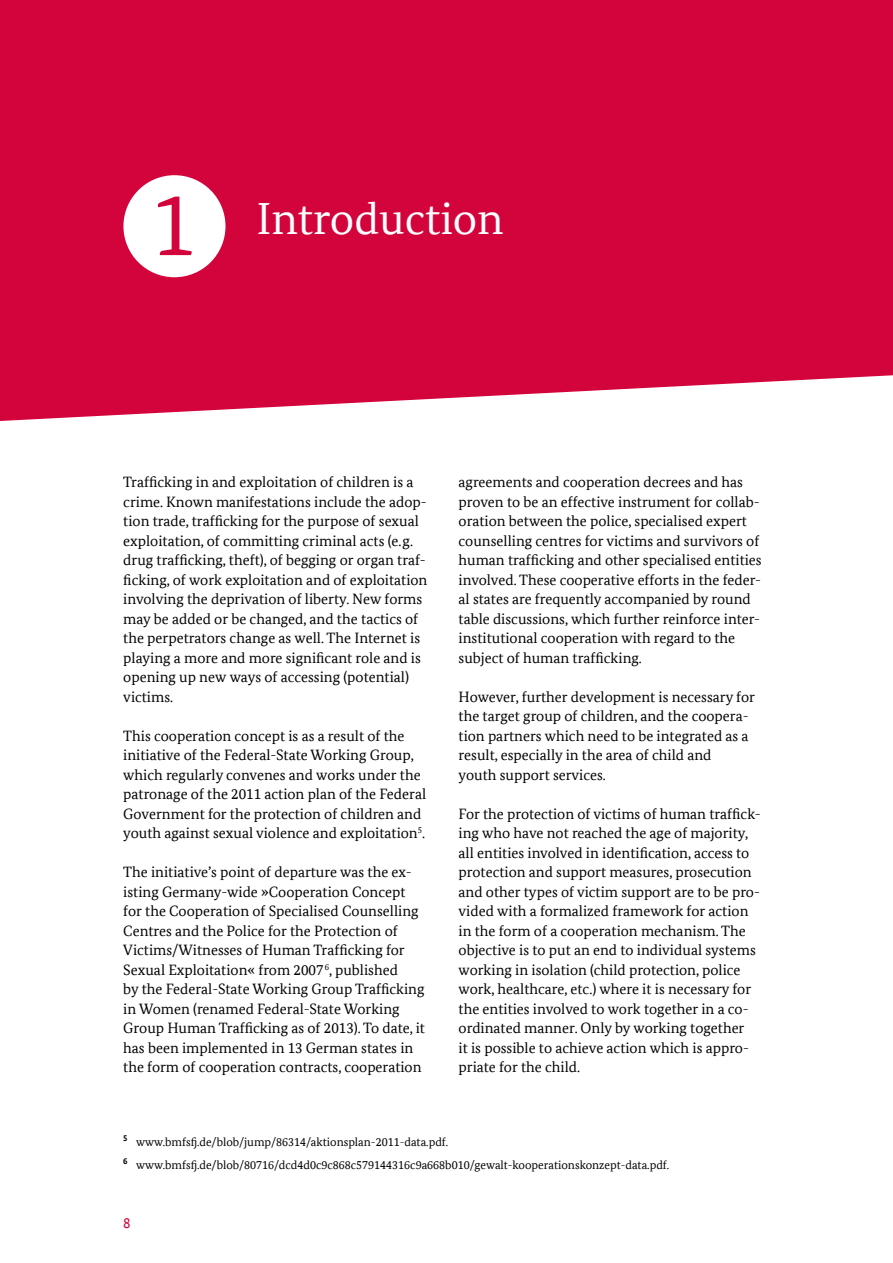
<style>
.page{position:relative;width:893px;height:1263px;background:#fff}
.page>*{position:absolute;margin:0;border:0;box-sizing:border-box;transform-origin:0 0}
.Ziffer_Kapiteleinsti{font:90px "Bundes Serif Office";color:#d3043b}
.Überschrift_1__Ebene{font:45px "Bundes Serif Office";color:#fff}
.Fließtext{font:15px/19.5px "Bundes Serif Office";color:#000}
.t1{font:15px "Bundes Sans Office";color:#d3043b}
.Footnote_text{font:12px "Bundes Serif Office";color:#000}
</style>
<div class="page">
<div style="left:0;top:0;width:893px;height:421px;background:#d3043b"></div>
<div style="left:123px;top:175px;width:102px;height:102px;background:#fff;border-radius:50%"></div>
<p class="Ziffer_Kapiteleinsti" style="left:151px;top:172px;width:46px">1</p>
<p class="Überschrift_1__Ebene" style="left:256px;top:192px;width:249px">Introduction</p>
<p class="Fließtext" style="left:123px;top:472px;width:306px">Trafficking in and exploitation of children is a crime. Known manifestations include the adop&shy;tion trade, trafficking for the purpose of sexual exploitation, of committing criminal acts (e.g. drug trafficking, theft), of begging or organ traf&shy;ficking, of work exploitation and of exploitation involving the deprivation of liberty. New forms may be added or be changed, and the tactics of the perpetrators change as well. The Internet is playing a more and more significant role and is opening up new ways of accessing (potential) victims.</p>
<p class="Fließtext" style="left:123px;top:726px;width:304px">This cooperation concept is as a result of the initiative of the Federal-State Working Group, which regularly convenes and works under the patronage of the 2011 action plan of the Federal Government for the protection of children and youth against sexual violence and exploitation<sup>5</sup>.</p>
<p class="Fließtext" style="left:123px;top:862px;width:303px">The initiative’s point of departure was the ex&shy;isting Germany-wide »Cooperation Concept for the Cooperation of Specialised Counselling Centres and the Police for the Protection of Victims/Witnesses of Human Trafficking for Sexual Exploitation« from 2007<sup>6</sup>, published<br>by the Federal-State Working Group Trafficking in Women (renamed Federal-State Working Group Human Trafficking as of 2013). To date, it has been implemented in 13 German states in the form of cooperation contracts, cooperation</p>
<p class="Fließtext" style="left:459px;top:472px;width:305px">agreements and cooperation decrees and has proven to be an effective instrument for collab&shy;oration between the police, specialised expert counselling centres for victims and survivors of human trafficking and other specialised entities involved. These cooperative efforts in the feder&shy;al states are frequently accompanied by round table discussions, which further reinforce inter&shy;institutional cooperation with regard to the subject of human trafficking.</p>
<p class="Fließtext" style="left:459px;top:687px;width:298px">However, further development is necessary for the target group of children, and the coopera&shy;tion partners which need to be integrated as a result, especially in the area of child and<br>youth support services.</p>
<p class="Fließtext" style="left:459px;top:804px;width:304px">For the protection of victims of human traffick&shy;ing who have not reached the age of majority, all entities involved in identification, access to protection and support measures, prosecution and other types of victim support are to be pro&shy;vided with a formalized framework for action in the form of a cooperation mechanism. The objective is to put an end to individual systems working in isolation (child protection, police work, healthcare, etc.) where it is necessary for the entities involved to work together in a co&shy;ordinated manner. Only by working together<br>it is possible to achieve action which is appro&shy;priate for the child.</p>
<p class="Footnote_text" style="left:123px;top:1135px;width:326px"><sup>5</sup> www.bmfsfj.de/blob/jump/86314/aktionsplan-2011-data.pdf.</p>
<p class="Footnote_text" style="left:123px;top:1158px;width:547px"><sup>6</sup> www.bmfsfj.de/blob/80716/dcd4d0c9c868c579144316c9a668b010/gewalt-kooperationskonzept-data.pdf.</p>
<p class="t1" style="left:123px;top:1215px;width:9px">8</p>
</div>
